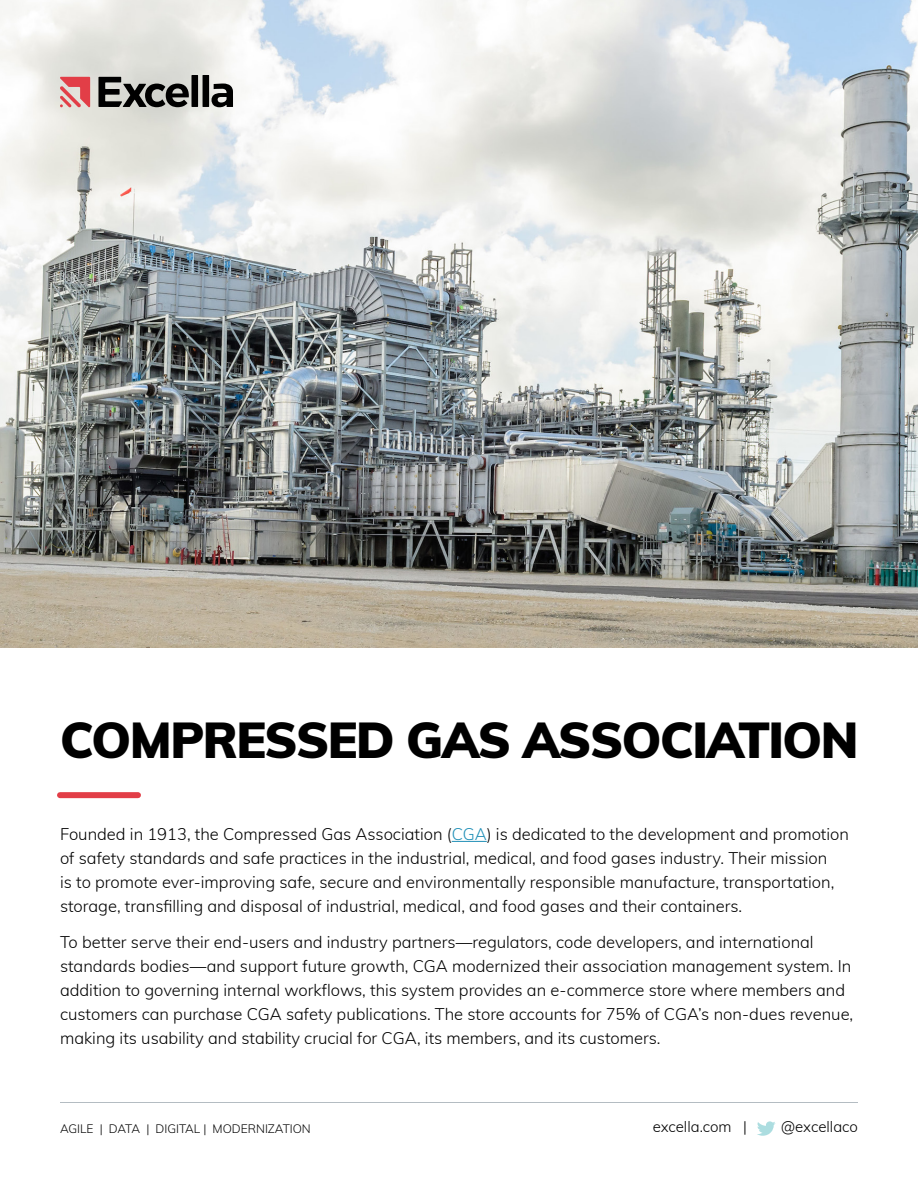
<style>
.page{position:relative;width:918px;height:1188px;background:#fff}
.page>*{position:absolute;margin:0;border:0;box-sizing:border-box;transform-origin:0 0}
.t1{font:900 49.35px "Muli";letter-spacing:-.03em;color:#000}
.t2{font:300 16.5px/24px "Muli";color:#000}
.t3{font:300 15px "Muli";color:#000}
.t4{font:300 12px "Muli";color:#000}
.s1{color:#1e8eb6}
</style>
<div class="page">
<svg style="left:757px;top:1121px;width:19px;height:15px"></svg>
<hr style="left:60px;top:1102px;width:798px;height:1px;background:#b4bcc2">
<img style="left:0;top:0;width:918px;height:648px">
<svg style="left:60px;top:77px;width:30px;height:31px"></svg>
<div style="left:192px;top:75px;width:6px;height:32px;background:#000"></div>
<div style="left:203px;top:75px;width:6px;height:32px;background:#000"></div>
<svg style="left:98px;top:77px;width:91px;height:30px;background:#6b6b68"></svg>
<svg style="left:212px;top:84px;width:21px;height:23px"></svg>
<hr style="left:452px;top:841px;width:35px;height:1px;background:#1e8eb6">
<div style="left:60px;top:792px;width:78px;height:6px;background:#e23e47"></div>
<p class="t1" style="left:60px;top:704px;width:800px">COMPRESSED GAS ASSOCIATION</p>
<p class="t2" style="left:60px;top:821px;width:791px">Founded in 1913, the Compressed Gas Association (<span class="s1">CGA</span>) is dedicated to the development and promotion of safety standards and safe practices in the industrial, medical, and food gases industry. Their mission<br>is to promote ever-improving safe, secure and environmentally responsible manufacture, transportation, storage, transfilling and disposal of industrial, medical, and food gases and their containers.</p>
<p class="t2" style="left:60px;top:929px;width:795px">To better serve their end-users and industry partners—regulators, code developers, and international standards bodies—and support future growth, CGA modernized their association management system. In addition to governing internal workflows, this system provides an e-commerce store where members and customers can purchase CGA safety publications. The store accounts for 75% of CGA’s non-dues revenue, making its usability and stability crucial for CGA, its members, and its customers.</p>
<p class="t4" style="left:60px;top:1120px;width:252px">AGILE | DATA | DIGITAL | MODERNIZATION</p>
<p class="t3" style="left:653px;top:1116px;width:96px">excella.com |</p>
<p class="t3" style="left:781px;top:1116px;width:78px">@excellaco</p>
</div>
